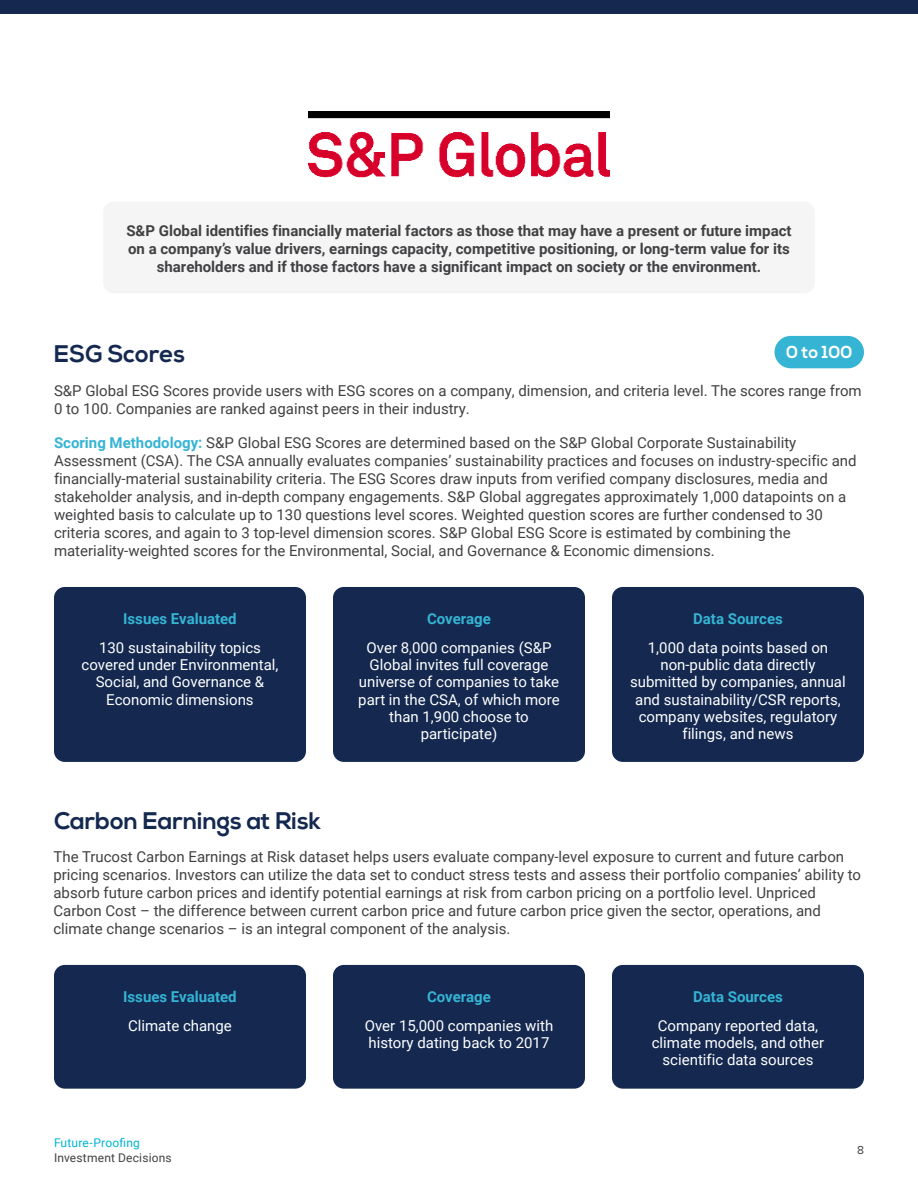
<style>
.page{position:relative;width:918px;height:1188px;background:#fff}
.page>*{position:absolute;margin:0;border:0;box-sizing:border-box;transform-origin:0 0}
.t1{font:700 24px "Nexa";color:#142850}
.t2{font:700 17.4px "Nexa";color:#fff}
.t3{font:15px/18px "Roboto";color:#414042}
.t4{font:15px/17.2px "Roboto";color:#fff;text-align:center}
.t5{font:700 15px/18px "Roboto";color:#414042;text-align:center}
.t6{font:700 15px "Roboto";color:#35b4d4}
.t7{font:12px "Roboto";letter-spacing:.015em;color:#414042}
.t8{font:12px "Roboto";letter-spacing:.015em;color:#00b4d5}
.t9{font:12px "Proxima Nova";color:#414042}
.s1{font-weight:700;color:#35b4d4}
</style>
<div class="page">
<div style="left:0;top:0;width:918px;height:13px;background:#142850"></div>
<div style="left:103px;top:202px;width:712px;height:91px;background:#f5f5f6;border-radius:11px"></div>
<div style="left:54px;top:587px;width:252px;height:175px;background:#142850;border-radius:11px"></div>
<div style="left:333px;top:587px;width:252px;height:175px;background:#142850;border-radius:11px"></div>
<div style="left:612px;top:587px;width:252px;height:175px;background:#142850;border-radius:11px"></div>
<div style="left:775px;top:336px;width:89px;height:32px;background:#35b4d4;border-radius:16px"></div>
<div style="left:54px;top:965px;width:252px;height:124px;background:#142850;border-radius:11px"></div>
<div style="left:333px;top:965px;width:252px;height:124px;background:#142850;border-radius:11px"></div>
<div style="left:612px;top:965px;width:252px;height:124px;background:#142850;border-radius:11px"></div>
<img style="left:308px;top:111px;width:302px;height:67px">
<p class="t5" style="left:126px;top:221px;width:667px">S&amp;P Global identifies financially material factors as those that may have a present or future impact on a company’s value drivers, earnings capacity, competitive positioning, or long-term value for its shareholders and if those factors have a significant impact on society or the environment.</p>
<p class="t2" style="left:786px;top:342px;width:68px">0 to 100</p>
<h1 class="t1" style="left:54px;top:340px;width:133px">ESG Scores</h1>
<p class="t3" style="left:54px;top:381px;width:809px">S&amp;P Global ESG Scores provide users with ESG scores on a company, dimension, and criteria level. The scores range from<br>0 to 100. Companies are ranked against peers in their industry.</p>
<p class="t3" style="left:54px;top:433px;width:804px"><span class="s1">Scoring Methodology:</span> S&amp;P Global ESG Scores are determined based on the S&amp;P Global Corporate Sustainability Assessment (CSA). The CSA annually evaluates companies’ sustainability practices and focuses on industry-specific and financially-material sustainability criteria. The ESG Scores draw inputs from verified company disclosures, media and stakeholder analysis, and in-depth company engagements. S&amp;P Global aggregates approximately 1,000 datapoints on a weighted basis to calculate up to 130 questions level scores. Weighted question scores are further condensed to 30 criteria scores, and again to 3 top-level dimension scores. S&amp;P Global ESG Score is estimated by combining the materiality-weighted scores for the Environmental, Social, and Governance &amp; Economic dimensions.</p>
<p class="t6" style="left:123px;top:608px;width:115px">Issues Evaluated</p>
<p class="t4" style="left:82px;top:638px;width:198px">130 sustainability topics covered under Environmental,<br>Social, and Governance &amp;<br>Economic dimensions</p>
<p class="t6" style="left:427px;top:608px;width:65px">Coverage</p>
<p class="t4" style="left:358px;top:638px;width:203px">Over 8,000 companies (S&amp;P<br>Global invites full coverage universe of companies to take part in the CSA, of which more than 1,900 choose to participate)</p>
<p class="t6" style="left:693px;top:608px;width:91px">Data Sources</p>
<p class="t4" style="left:630px;top:638px;width:217px">1,000 data points based on non-public data directly submitted by companies, annual and sustainability/CSR reports, company websites, regulatory filings, and news</p>
<h1 class="t1" style="left:54px;top:807px;width:269px">Carbon Earnings at Risk</h1>
<p class="t3" style="left:53px;top:847px;width:809px">The Trucost Carbon Earnings at Risk dataset helps users evaluate company-level exposure to current and future carbon pricing scenarios. Investors can utilize the data set to conduct stress tests and assess their portfolio companies’ ability to absorb future carbon prices and identify potential earnings at risk from carbon pricing on a portfolio level. Unpriced Carbon Cost – the difference between current carbon price and future carbon price given the sector, operations, and climate change scenarios – is an integral component of the analysis.</p>
<p class="t6" style="left:123px;top:986px;width:115px">Issues Evaluated</p>
<p class="t4" style="left:128px;top:1016px;width:105px">Climate change</p>
<p class="t8" style="left:54px;top:1135px;width:88px">Future-Proofing</p>
<p class="t7" style="left:54px;top:1149px;width:119px">Investment Decisions</p>
<p class="t6" style="left:427px;top:986px;width:65px">Coverage</p>
<p class="t4" style="left:365px;top:1016px;width:190px;text-align:left">Over 15,000 companies with history dating back to 2017</p>
<p class="t6" style="left:693px;top:986px;width:91px">Data Sources</p>
<p class="t4" style="left:652px;top:1016px;width:174px">Company reported data, climate models, and other scientific data sources</p>
<p class="t9" style="left:857px;top:1141px;width:8px">8</p>
</div>
